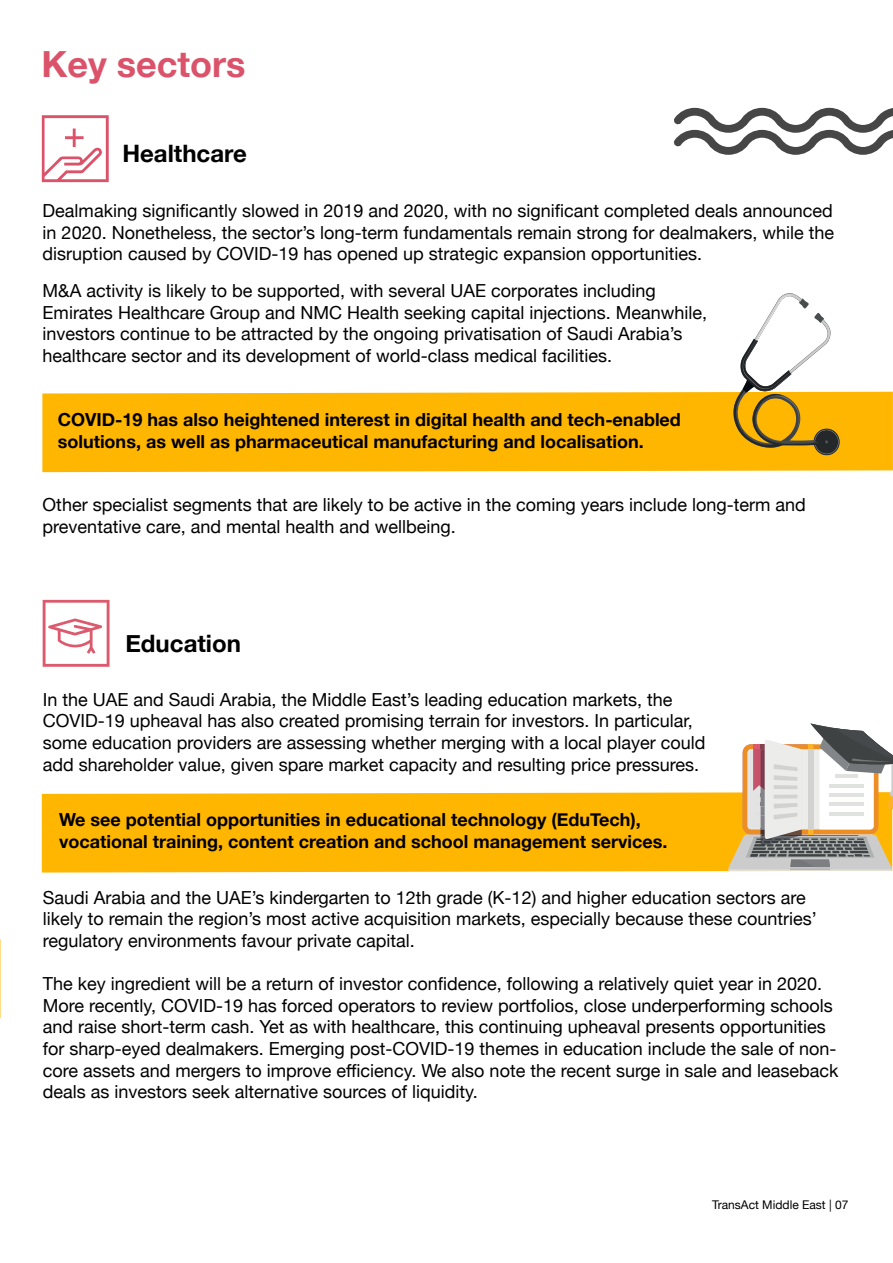
<style>
.page{position:relative;width:893px;height:1263px;background:#fff}
.page>*{position:absolute;margin:0;border:0;box-sizing:border-box;transform-origin:0 0}
.t1{font:700 36px "Helvetica Neue";color:#db536a}
.t2{font:700 24px "Helvetica Neue";color:#000}
.t3{font:18px/21.6px "Helvetica Neue";color:#000}
.t4{font:700 18px/21.6px "Helvetica Neue";color:#000}
.t5{font:12px "Helvetica Neue";color:#000}
</style>
<div class="page">
<svg style="left:42px;top:115px;width:67px;height:67px"></svg>
<svg style="left:674px;top:107px;width:219px;height:48px"></svg>
<hr style="left:0;top:939px;width:1px;height:79px;background:#ffb600">
<div style="left:42px;top:392px;width:851px;height:80px;background:#ffb600"></div>
<svg style="left:732px;top:293px;width:109px;height:164px"></svg>
<svg style="left:43px;top:600px;width:67px;height:67px"></svg>
<div style="left:42px;top:792px;width:741px;height:80px;background:#ffb600"></div>
<svg style="left:728px;top:723px;width:165px;height:148px"></svg>
<h1 class="t1" style="left:42px;top:36px;width:206px">Key sectors</h1>
<h2 class="t2" style="left:122px;top:134px;width:126px">Healthcare</h2>
<p class="t3" style="left:43px;top:201px;width:793px;text-align:justify">Dealmaking significantly slowed in 2019 and 2020, with no significant completed deals announced in 2020. Nonetheless, the sector’s long-term fundamentals remain strong for dealmakers, while the disruption caused by COVID-19 has opened up strategic expansion opportunities.</p>
<p class="t3" style="left:43px;top:281px;width:666px">M&amp;A activity is likely to be supported, with several UAE corporates including Emirates Healthcare Group and NMC Health seeking capital injections. Meanwhile, investors continue to be attracted by the ongoing privatisation of Saudi Arabia’s healthcare sector and its development of world-class medical facilities.</p>
<p class="t4" style="left:58px;top:409px;width:625px">COVID-19 has also heightened interest in digital health and tech-enabled solutions, as well as pharmaceutical manufacturing and localisation.</p>
<p class="t3" style="left:43px;top:495px;width:765px">Other specialist segments that are likely to be active in the coming years include long-term and preventative care, and mental health and wellbeing.</p>
<h2 class="t2" style="left:125px;top:624px;width:117px">Education</h2>
<p class="t3" style="left:43px;top:690px;width:664px">In the UAE and Saudi Arabia, the Middle East’s leading education markets, the COVID-19 upheaval has also created promising terrain for investors. In particular, some education providers are assessing whether merging with a local player could add shareholder value, given spare market capacity and resulting price pressures.</p>
<p class="t4" style="left:59px;top:809px;width:610px">We see potential opportunities in educational technology (EduTech), vocational training, content creation and school management services.</p>
<p class="t3" style="left:43px;top:888px;width:776px">Saudi Arabia and the UAE’s kindergarten to 12th grade (K-12) and higher education sectors are likely to remain the region’s most active acquisition markets, especially because these countries’ regulatory environments favour private capital.</p>
<p class="t3" style="left:43px;top:974px;width:797px">The key ingredient will be a return of investor confidence, following a relatively quiet year in 2020.<br>More recently, COVID-19 has forced operators to review portfolios, close underperforming schools and raise short-term cash. Yet as with healthcare, this continuing upheaval presents opportunities for sharp-eyed dealmakers. Emerging post-COVID-19 themes in education include the sale of non&shy;core assets and mergers to improve efficiency. We also note the recent surge in sale and leaseback deals as investors seek alternative sources of liquidity.</p>
<p class="t5" style="left:712px;top:1196px;width:138px">TransAct Middle East | 07</p>
</div>
